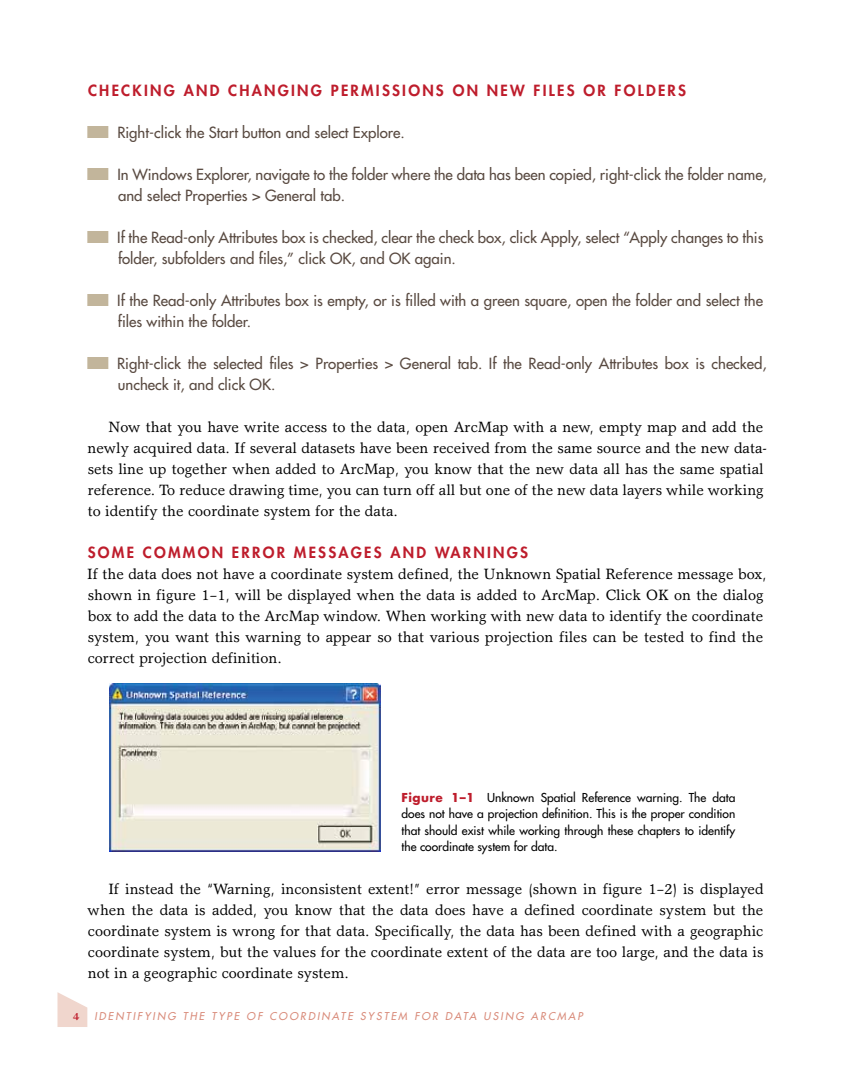
<style>
.page{position:relative;width:864px;height:1080px;background:#fff}
.page>*{position:absolute;margin:0;border:0;box-sizing:border-box;transform-origin:0 0}
.t1{font:15px/21px "Garth Graphic Std";color:#000}
.t2{font:500 15px/21px "Futura Std";color:#594a41}
.t3{font:800 15px "Futura Std";letter-spacing:.15em;color:#be1d2c}
.t4{font:500 12px/16.5px "Futura Std";color:#000;text-align:justify}
.t5{font:italic 500 10.5px "Futura Std";letter-spacing:.2em;color:#d98b7a}
.t6{font:700 10.5px "Garth Graphic Std";color:#be1d2c}
.s1{font-weight:700;color:#be1d2c}
</style>
<div class="page">
<svg style="left:58px;top:992px;width:29px;height:35px"></svg>
<div style="left:87px;top:126px;width:21px;height:12px;background:#c2b59b"></div>
<div style="left:87px;top:168px;width:21px;height:12px;background:#c2b59b"></div>
<div style="left:87px;top:231px;width:21px;height:12px;background:#c2b59b"></div>
<div style="left:87px;top:294px;width:21px;height:12px;background:#c2b59b"></div>
<div style="left:87px;top:357px;width:21px;height:12px;background:#c2b59b"></div>
<img style="left:110px;top:684px;width:271px;height:167px">
<p class="t3" style="left:88px;top:81px;width:600px">CHECKING AND CHANGING PERMISSIONS ON NEW FILES OR FOLDERS</p>
<p class="t2" style="left:117px;top:122px;width:289px">Right-click the Start button and select Explore.</p>
<p class="t2" style="left:117px;top:164px;width:651px">In Windows Explorer, navigate to the folder where the data has been copied, right-click the folder name, and select Properties &gt; General tab.</p>
<p class="t2" style="left:117px;top:227px;width:648px">If the Read-only Attributes box is checked, clear the check box, click Apply, select “Apply changes to this folder, subfolders and files,” click OK, and OK again.</p>
<p class="t2" style="left:117px;top:290px;width:647px">If the Read-only Attributes box is empty, or is filled with a green square, open the folder and select the files within the folder.</p>
<p class="t2" style="left:117px;top:353px;width:651px">Right-click the selected files &gt; Properties &gt; General tab. If the Read-only Attributes box is checked, uncheck it, and click OK.</p>
<p class="t1" style="left:88px;top:416px;width:681px;text-indent:21px">Now that you have write access to the data, open ArcMap with a new, empty map and add the newly acquired data. If several datasets have been received from the same source and the new data&shy;sets line up together when added to ArcMap, you know that the new data all has the same spatial reference. To reduce drawing time, you can turn off all but one of the new data layers while working to identify the coordinate system for the data.</p>
<p class="t3" style="left:88px;top:543px;width:442px">SOME COMMON ERROR MESSAGES AND WARNINGS</p>
<p class="t1" style="left:87px;top:563px;width:681px">If the data does not have a coordinate system defined, the Unknown Spatial Reference message box, shown in figure 1–1, will be displayed when the data is added to ArcMap. Click OK on the dialog box to add the data to the ArcMap window. When working with new data to identify the coordinate system, you want this warning to appear so that various projection files can be tested to find the correct projection definition.</p>
<p class="t4" style="left:402px;top:789px;width:335px"><span class="s1">Figure 1–1</span> Unknown Spatial Reference warning. The data does not have a projection definition. This is the proper condition that should exist while working through these chapters to identify the coordinate system for data.</p>
<p class="t1" style="left:88px;top:878px;width:678px;text-align:justify;text-indent:21px">If instead the “Warning, inconsistent extent!” error message (shown in figure 1–2) is displayed when the data is added, you know that the data does have a defined coordinate system but the coordinate system is wrong for that data. Specifically, the data has been defined with a geographic coordinate system, but the values for the coordinate extent of the data are too large, and the data is not in a geographic coordinate system.</p>
<p class="t6" style="left:73px;top:1010px;width:8px">4</p>
<p class="t5" style="left:94px;top:1010px;width:490px">IDENTIFYING THE TYPE OF COORDINATE SYSTEM FOR DATA USING ARCMAP</p>
</div>
